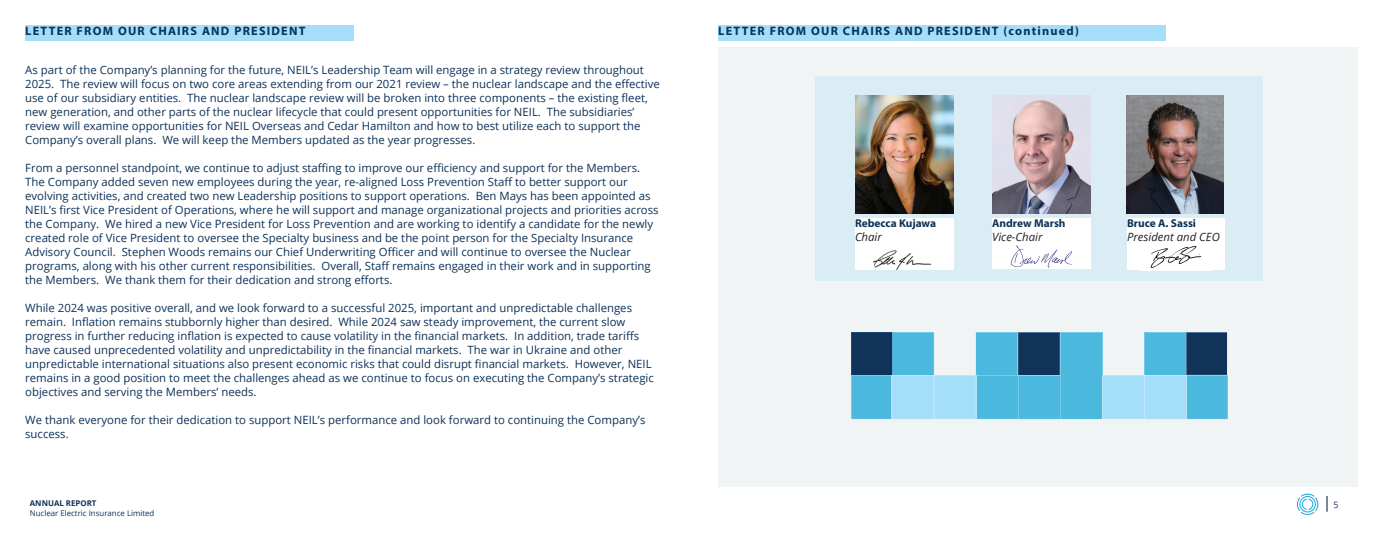
<style>
.page{position:relative;width:1386px;height:536px;background:#fff}
.page>*{position:absolute;margin:0;border:0;box-sizing:border-box;transform-origin:0 0}
.t1{font:15.75px "Open Sans";color:#0d3259}
.t2{font:700 12.25px "Myriad Pro";letter-spacing:.1em;color:#0d3259}
.t3{font:11.38px/14px "Open Sans";color:#0d3259}
.t4{font:700 11.38px "Myriad Pro";color:#0d3259}
.t5{font:italic 11.38px "Open Sans";color:#231f20}
.t6{font:7.88px "Open Sans";color:#0d3259}
.t7{font:700 7.88px "Open Sans";color:#0d3259}
.s1{font-size:8.75px}
</style>
<div class="page">
<svg style="left:1297px;top:493px;width:21px;height:21px"></svg>
<div style="left:718px;top:47px;width:640px;height:439px;background:#f1f4f4"></div>
<div style="left:25px;top:26px;width:329px;height:15px;background:#a4def8"></div>
<div style="left:718px;top:26px;width:448px;height:15px;background:#a4def8"></div>
<div style="left:816px;top:77px;width:447px;height:204px;background:#daedf5"></div>
<img style="left:855px;top:95px;width:98px;height:118px">
<div style="left:855px;top:218px;width:98px;height:52px;background:#fff"></div>
<img style="left:873px;top:250px;width:59px;height:19px">
<img style="left:992px;top:95px;width:99px;height:118px">
<div style="left:992px;top:218px;width:99px;height:51px;background:#fff"></div>
<img style="left:1127px;top:95px;width:97px;height:118px">
<div style="left:1127px;top:218px;width:97px;height:52px;background:#fff"></div>
<img style="left:1150px;top:246px;width:52px;height:22px">
<img style="left:1010px;top:245px;width:62px;height:23px">
<svg style="left:851px;top:332px;width:377px;height:87px"></svg>
<p class="t2" style="left:25px;top:23px;width:282px">LETTER FROM OUR CHAIRS AND PRESIDENT</p>
<p class="t2" style="left:718px;top:23px;width:362px">LETTER FROM OUR CHAIRS AND PRESIDENT (continued)</p>
<p class="t3" style="left:25px;top:62px;width:636px">As part of the Company’s planning for the future, NEIL’s Leadership Team will engage in a strategy review throughout 2025. The review will focus on two core areas extending from our 2021 review – the nuclear landscape and the effective use of our subsidiary entities. The nuclear landscape review will be broken into three components – the existing fleet, new generation, and other parts of the nuclear lifecycle that could present opportunities for NEIL. The subsidiaries’ review will examine opportunities for NEIL Overseas and Cedar Hamilton and how to best utilize each to support the Company’s overall plans. We will keep the Members updated as the year progresses.</p>
<p class="t3" style="left:25px;top:160px;width:635px">From a personnel standpoint, we continue to adjust staffing to improve our efficiency and support for the Members.<br>The Company added seven new employees during the year, re-aligned Loss Prevention Staff to better support our evolving activities, and created two new Leadership positions to support operations. Ben Mays has been appointed as NEIL’s first Vice President of Operations, where he will support and manage organizational projects and priorities across the Company. We hired a new Vice President for Loss Prevention and are working to identify a candidate for the newly created role of Vice President to oversee the Specialty business and be the point person for the Specialty Insurance Advisory Council. Stephen Woods remains our Chief Underwriting Officer and will continue to oversee the Nuclear programs, along with his other current responsibilities. Overall, Staff remains engaged in their work and in supporting the Members. We thank them for their dedication and strong efforts.</p>
<p class="t3" style="left:25px;top:300px;width:630px">While 2024 was positive overall, and we look forward to a successful 2025, important and unpredictable challenges remain. Inflation remains stubbornly higher than desired. While 2024 saw steady improvement, the current slow progress in further reducing inflation is expected to cause volatility in the financial markets. In addition, trade tariffs have caused unprecedented volatility and unpredictability in the financial markets. The war in Ukraine and other unpredictable international situations also present economic risks that could disrupt financial markets. However, NEIL remains in a good position to meet the challenges ahead as we continue to focus on executing the Company’s strategic objectives and serving the Members’ needs.</p>
<p class="t3" style="left:25px;top:412px;width:622px">We thank everyone for their dedication to support NEIL’s performance and look forward to continuing the Company’s success.</p>
<p class="t4" style="left:855px;top:215px;width:83px">Rebecca Kujawa</p>
<p class="t5" style="left:855px;top:228px;width:29px">Chair</p>
<p class="t4" style="left:992px;top:215px;width:75px">Andrew Marsh</p>
<p class="t5" style="left:992px;top:228px;width:52px">Vice-Chair</p>
<p class="t4" style="left:1127px;top:216px;width:71px">Bruce A. Sassi</p>
<p class="t5" style="left:1127px;top:229px;width:94px">President and CEO</p>
<p class="t7" style="left:30px;top:497px;width:68px">ANNUAL REPORT</p>
<h1 class="t1" style="left:1323px;top:491px;width:17px">| <span class="s1">5</span></h1>
<p class="t6" style="left:30px;top:507px;width:126px">Nuclear Electric Insurance Limited</p>
</div>
